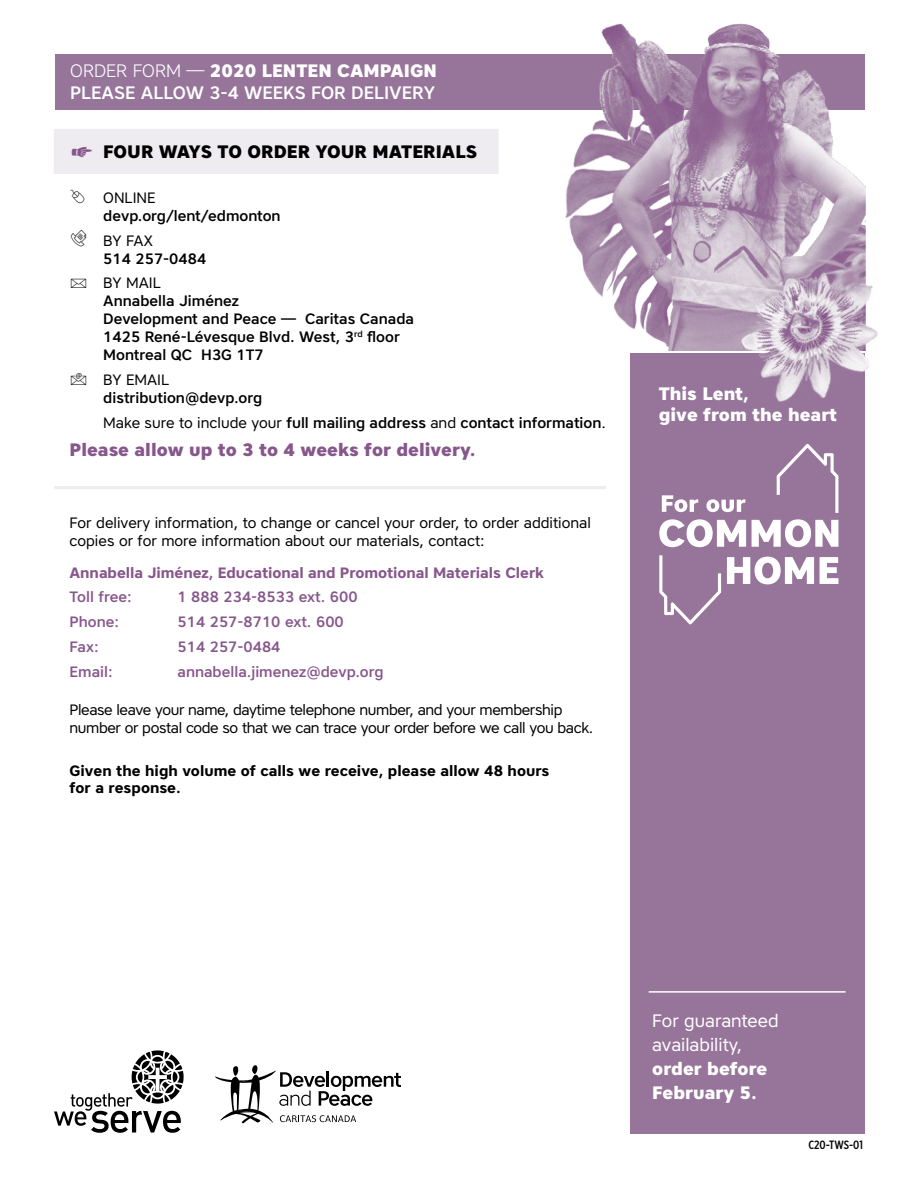
<style>
.page{position:relative;width:918px;height:1188px;background:#fff}
.page>*{position:absolute;margin:0;border:0;box-sizing:border-box;transform-origin:0 0}
.t1{font:800 18px/24px "Core Sans A75";color:#fff}
.t2{font:800 18px "Core Sans A75";color:#87578c}
.t3{font:500 18px "Core Sans A55";color:#fff}
.t4{font:800 18px "Core Sans A75";color:#000}
.t5{font:18px/24px "Core Sans A45";color:#fff}
.t6{font:500 15px/18px "Core Sans A55";color:#000}
.t7{font:15px/18px "Core Sans A45";letter-spacing:-.005em;color:#000}
.t8{font:15px/18px "Core Sans A45";letter-spacing:-.025em;color:#000}
.t9{font:500 15px "Core Sans A55";color:#87578c}
.t10{font:700 15px/16.5px "Core Sans A65";color:#000}
.t11{font:700 15px "Core Sans A65";letter-spacing:-.005em;color:#87578c}
.t12{font:500 12px "Gotham X Narrow";letter-spacing:-.005em;color:#000}
.s1{font-family:"Core Sans A35";font-weight:300}
.s2{font-family:"Scala Hands";font-weight:400;font-size:24px;color:#87578c}
.s3{font-family:"Core Sans A45";font-weight:400}
</style>
<div class="page">
<div style="left:630px;top:353px;width:234px;height:781px;background:#97759b"></div>
<div style="left:55px;top:54px;width:809px;height:55px;background:#97759b"></div>
<svg style="left:659px;top:519px;width:87px;height:28px"></svg>
<svg style="left:752px;top:519px;width:86px;height:28px"></svg>
<svg style="left:727px;top:557px;width:87px;height:27px"></svg>
<svg style="left:820px;top:557px;width:18px;height:27px"></svg>
<svg style="left:662px;top:495px;width:36px;height:17px"></svg>
<svg style="left:706px;top:499px;width:39px;height:13px"></svg>
<svg style="left:777px;top:444px;width:61px;height:69px"></svg>
<svg style="left:659px;top:555px;width:62px;height:69px"></svg>
<img style="left:565px;top:133px;width:47px;height:164px">
<img style="left:592px;top:23px;width:30px;height:144px">
<img style="left:612px;top:24px;width:254px;height:327px">
<img style="left:724px;top:253px;width:154px;height:166px">
<div style="left:54px;top:129px;width:445px;height:45px;background:#eeecf0"></div>
<hr style="left:54px;top:486px;width:552px;height:3px;background:#eeecf0">
<hr style="left:649px;top:991px;width:197px;height:2px;background:#fff">
<svg style="left:215px;top:1065px;width:186px;height:59px"></svg>
<svg style="left:54px;top:1050px;width:130px;height:83px"></svg>
<p class="t1" style="left:70px;top:59px;width:368px"><span class="s1">ORDER FORM —</span> 2020 LENTEN CAMPAIGN</p>
<p class="t3" style="left:70px;top:81px;width:366px">PLEASE ALLOW 3-4 WEEKS FOR DELIVERY</p>
<p class="t4" style="left:70px;top:140px;width:409px"><span class="s2">G</span> FOUR WAYS TO ORDER YOUR MATERIALS</p>
<p class="t7" style="left:103px;top:188px;width:54px">ONLINE</p>
<p class="t6" style="left:103px;top:206px;width:179px">devp.org/lent/edmonton</p>
<p class="t7" style="left:103px;top:231px;width:51px">BY FAX</p>
<p class="t6" style="left:103px;top:249px;width:104px">514 257-0484</p>
<p class="t7" style="left:103px;top:274px;width:59px">BY MAIL</p>
<p class="t6" style="left:103px;top:292px;width:312px">Annabella Jiménez<br>Development and Peace — Caritas Canada<br>1425 René-Lévesque Blvd. West, 3<sup>rd</sup> floor<br>Montreal QC H3G 1T7</p>
<p class="t7" style="left:103px;top:371px;width:67px">BY EMAIL</p>
<p class="t6" style="left:103px;top:385px;width:504px;line-height:24.8px">distribution@devp.org<br><span class="s3">Make sure to include your</span> full mailing address <span class="s3">and</span> contact information<span class="s3">.</span></p>
<p class="t2" style="left:70px;top:438px;width:408px">Please allow up to 3 to 4 weeks for delivery.</p>
<p class="t7" style="left:70px;top:514px;width:523px">For delivery information, to change or cancel your order, to order additional copies or for more information about our materials, contact:</p>
<p class="t11" style="left:70px;top:563px;width:476px">Annabella Jiménez, Educational and Promotional Materials Clerk</p>
<p class="t9" style="left:70px;top:587px;width:64px">Toll free:</p>
<p class="t9" style="left:178px;top:587px;width:182px">1 888 234-8533 ext. 600</p>
<p class="t9" style="left:70px;top:612px;width:51px">Phone:</p>
<p class="t9" style="left:178px;top:612px;width:168px">514 257-8710 ext. 600</p>
<p class="t9" style="left:70px;top:637px;width:31px">Fax:</p>
<p class="t9" style="left:178px;top:637px;width:104px">514 257-0484</p>
<p class="t9" style="left:70px;top:662px;width:45px">Email:</p>
<p class="t9" style="left:178px;top:662px;width:208px">annabella.jimenez@devp.org</p>
<p class="t8" style="left:70px;top:700px;width:525px">Please leave your name, daytime telephone number, and your membership number or postal code so that we can trace your order before we call you back.</p>
<p class="t10" style="left:70px;top:763px;width:481px">Given the high volume of calls we receive, please allow 48 hours for a response.</p>
<p class="t1" style="left:659px;top:383px;width:180px;line-height:21px">This Lent,<br>give from the heart</p>
<p class="t5" style="left:652px;top:1008px;width:128px">For guaranteed availability,</p>
<p class="t1" style="left:652px;top:1056px;width:117px">order before<br>February 5.</p>
<p class="t12" style="left:808px;top:1138px;width:56px">C20-TWS-01</p>
</div>
